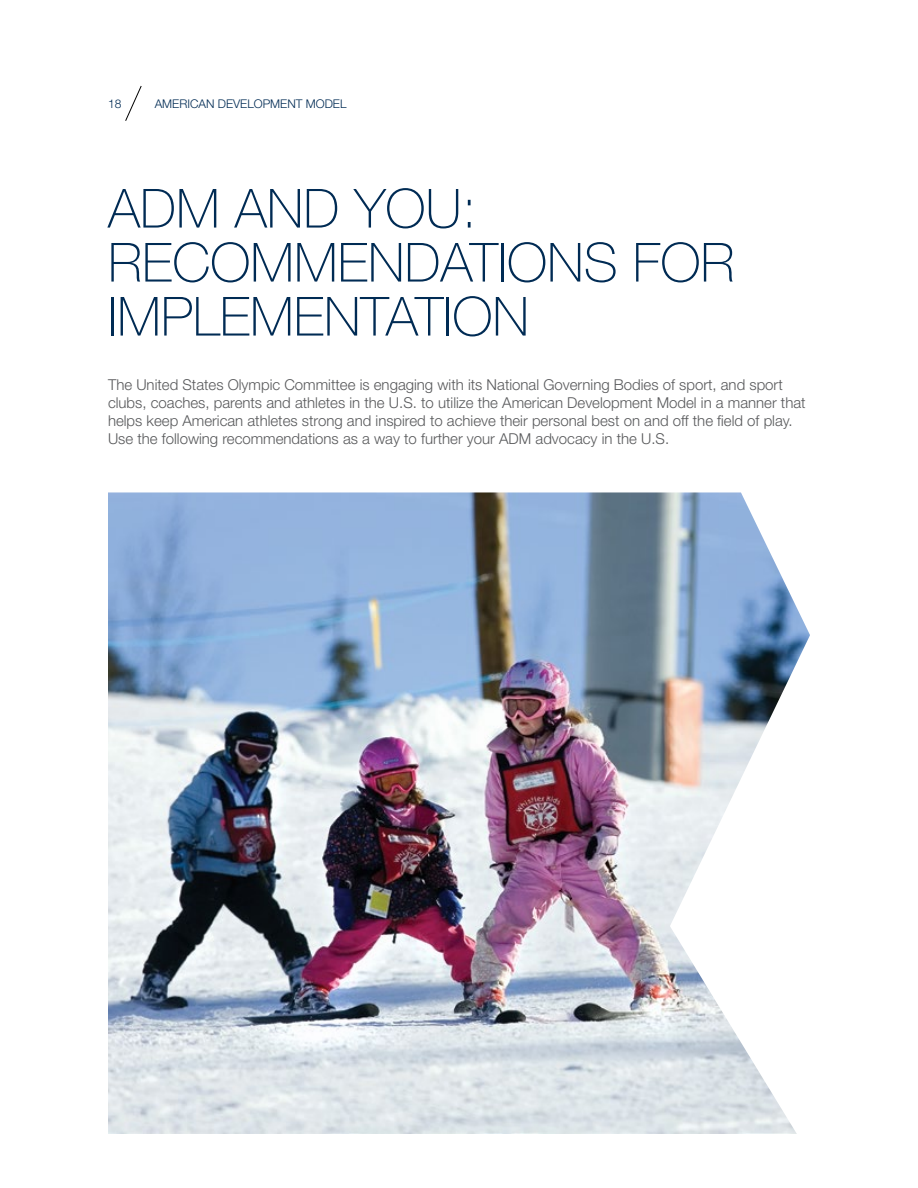
<style>
.page{position:relative;width:918px;height:1188px;background:#fff}
.page>*{position:absolute;margin:0;border:0;box-sizing:border-box;transform-origin:0 0}
.t1{font:100 54px/54px "Helvetica Neue LT Pro";color:#002b54}
.t2{font:300 15px/18px "Helvetica Neue LT Pro";color:#58595b}
.t3{font:300 12px "Helvetica Neue LT Pro";color:#002b54}
</style>
<div class="page">
<svg style="left:125px;top:86px;width:17px;height:35px"></svg>
<hr style="left:917px;top:0;width:1px;height:1188px;background:#000">
<img style="left:108px;top:492px;width:702px;height:642px">
<p class="t3" style="left:108px;top:96px;width:15px">18</p>
<p class="t3" style="left:155px;top:96px;width:193px">AMERICAN DEVELOPMENT MODEL</p>
<h1 class="t1" style="left:108px;top:181px;width:628px">ADM AND YOU:<br>RECOMMENDATIONS FOR<br>IMPLEMENTATION</h1>
<p class="t2" style="left:108px;top:375px;width:699px">The United States Olympic Committee is engaging with its National Governing Bodies of sport, and sport clubs, coaches, parents and athletes in the U. S. to utilize the American Development Model in a manner that helps keep American athletes strong and inspired to achieve their personal best on and off the field of play.<br>Use the following recommendations as a way to further your ADM advocacy in the U. S.</p>
</div>
